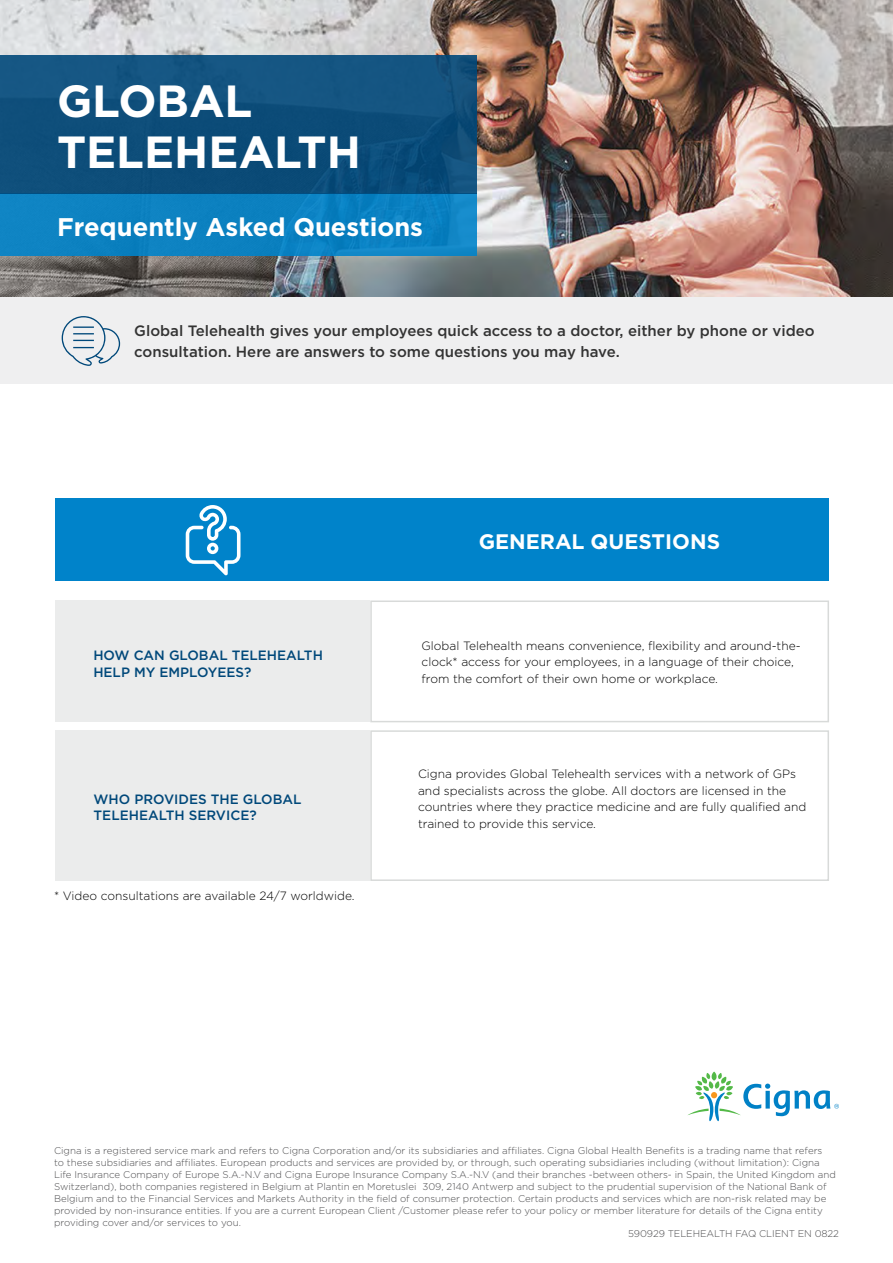
<style>
.page{position:relative;width:893px;height:1263px;background:#fff}
.page>*{position:absolute;margin:0;border:0;box-sizing:border-box;transform-origin:0 0}
.t1{font:700 45px/51px "Gotham";color:#fff}
.t2{font:700 25.5px "Gotham";color:#fff}
.t3{font:700 21px "Gotham";color:#fff}
.t4{font:500 15px/21px "Gotham";color:#333}
.t5{font:500 13.5px/16.5px "Gotham";color:#00487a}
.t6{font:300 12px/16.5px "Gotham";color:#000}
.t7{font:300 9.75px/12px "Gotham";color:#4d4d4f}
</style>
<div class="page">
<svg style="left:688px;top:1071px;width:151px;height:50px"></svg>
<div style="left:0;top:296px;width:893px;height:87px;background:#efeff0"></div>
<svg style="left:62px;top:316px;width:58px;height:50px"></svg>
<img style="left:0;top:0;width:893px;height:296px">
<div style="left:0;top:193px;width:476px;height:63px;background:#0c82c2"></div>
<div style="left:0;top:55px;width:476px;height:138px;background:#0e4e7b"></div>
<div style="left:55px;top:499px;width:774px;height:82px;background:#0083ca"></div>
<div style="left:55px;top:600px;width:315px;height:122px;background:#ebecec"></div>
<div style="left:370px;top:600px;width:459px;height:122px;border:2px solid #d8dad9"></div>
<div style="left:55px;top:730px;width:315px;height:151px;background:#ebecec"></div>
<div style="left:370px;top:730px;width:459px;height:151px;border:2px solid #d8dad9"></div>
<svg style="left:186px;top:505px;width:54px;height:70px"></svg>
<h1 class="t1" style="left:57px;top:75px;width:305px">GLOBAL<br>TELEHEALTH</h1>
<h2 class="t2" style="left:57px;top:210px;width:368px">Frequently Asked Questions</h2>
<h3 class="t4" style="left:134px;top:320px;width:682px">Global Telehealth gives your employees quick access to a doctor, either by phone or video consultation. Here are answers to some questions you may have.</h3>
<h3 class="t5" style="left:93px;top:647px;width:231px">HOW CAN GLOBAL TELEHEALTH<br>HELP MY EMPLOYEES?</h3>
<h3 class="t5" style="left:94px;top:790px;width:209px">WHO PROVIDES THE GLOBAL<br>TELEHEALTH SERVICE?</h3>
<p class="t6" style="left:54px;top:887px;width:302px">* Video consultations are available 24/7 worldwide.</p>
<h3 class="t3" style="left:479px;top:528px;width:243px">GENERAL QUESTIONS</h3>
<p class="t6" style="left:422px;top:637px;width:381px">Global Telehealth means convenience, flexibility and around-the&shy;clock* access for your employees, in a language of their choice, from the comfort of their own home or workplace.</p>
<p class="t6" style="left:418px;top:765px;width:390px">Cigna provides Global Telehealth services with a network of GPs and specialists across the globe. All doctors are licensed in the countries where they practice medicine and are fully qualified and trained to provide this service.</p>
<p class="t7" style="left:54px;top:1145px;width:783px">Cigna is a registered service mark and refers to Cigna Corporation and/or its subsidiaries and affiliates. Cigna Global Health Benefits is a trading name that refers<br>to these subsidiaries and affiliates. European products and services are provided by, or through, such operating subsidiaries including (without limitation): Cigna Life Insurance Company of Europe S.A.-N.V and Cigna Europe Insurance Company S.A.-N.V (and their branches -between others- in Spain, the United Kingdom and Switzerland), both companies registered in Belgium at Plantin en Moretuslei 309, 2140 Antwerp and subject to the prudential supervision of the National Bank of Belgium and to the Financial Services and Markets Authority in the field of consumer protection. Certain products and services which are non-risk related may be provided by non-insurance entities. If you are a current European Client /Customer please refer to your policy or member literature for details of the Cigna entity providing cover and/or services to you.</p>
<p class="t7" style="left:628px;top:1227px;width:212px">590929 TELEHEALTH FAQ CLIENT EN 0822</p>
</div>
